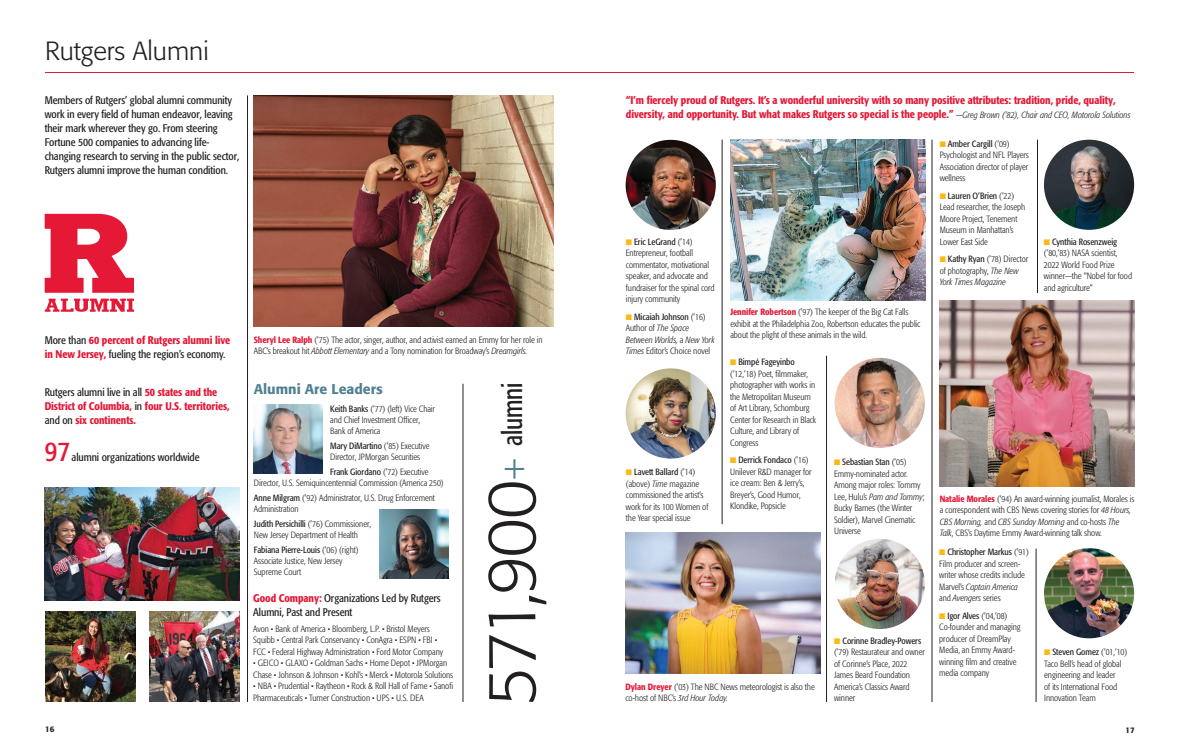
<style>
.page{position:relative;width:1179px;height:756px;background:#fff}
.page>*{position:absolute;margin:0;border:0;box-sizing:border-box;transform-origin:0 0}
.BIG_-Number{font:300 68px "Formata BQ";letter-spacing:-.045em;color:#231f20}
.Text-B_FormCnd_11pt{font:condensed 28px "Formata BQ";color:#e51836}
.Page_Head{font:300 26px "Formata BQ";color:#231f20}
.Story-Form_Med_Head{font:500 14px "Formata BQ";color:#518093}
.Text-B_FormCnd_11pt-2{font:500 condensed 11px/14px "Formata BQ";letter-spacing:-.005em;color:#e51836}
.Text-B_FormCnd_11pt-3{font:condensed 11px/14px "Formata BQ";letter-spacing:-.005em;color:#231f20}
.Text-A_FormLtCnd_9pt{font:300 condensed 9px/11.5px "Formata BQ";letter-spacing:-.005em;color:#231f20}
.Text-_A_List{font:300 condensed 9px/11px "Formata BQ";letter-spacing:-.005em;color:#231f20}
.Text-B_FormCnd_11pt-4{font:300 condensed 9px/11.5px "Formata BQ";letter-spacing:-.005em;color:#231f20}
.Text-A_FormLtCnd_9pt-2{font:italic 300 condensed 9px/11.5px "Formata BQ";letter-spacing:-.005em;color:#231f20}
.t1{font:500 8px "Formata BQ";color:#231f20}
.s1{font-weight:400;color:#231f20}
.s2{font-weight:500;color:#e51836}
.s3{font-style:italic}
.s4{font-weight:400}
.s5{font-size:36px;color:#518093}
.s6{font-weight:300;font-style:italic;font-size:9px;color:#231f20}
.s7{color:#fcb814}
.s8{font-weight:400;font-style:normal}
.s9{font-style:normal}
</style>
<div class="page">
<hr style="left:247px;top:95px;width:1px;height:607px;background:#231f20">
<hr style="left:463px;top:384px;width:1px;height:318px;background:#231f20">
<hr style="left:932px;top:140px;width:1px;height:562px;background:#231f20">
<hr style="left:722px;top:140px;width:1px;height:384px;background:#231f20">
<hr style="left:826px;top:356px;width:1px;height:346px;background:#231f20">
<hr style="left:1037px;top:140px;width:1px;height:153px;background:#231f20">
<hr style="left:1036px;top:549px;width:1px;height:153px;background:#231f20">
<hr style="left:45px;top:72px;width:1089px;height:1px;background:#e51836">
<img style="left:254px;top:95px;width:299px;height:231px">
<svg style="left:45px;top:214px;width:89px;height:79px"></svg>
<svg style="left:45px;top:299px;width:89px;height:13px"></svg>
<img style="left:254px;top:405px;width:69px;height:69px">
<img style="left:379px;top:510px;width:70px;height:69px">
<img style="left:45px;top:487px;width:195px;height:113px">
<img style="left:45px;top:611px;width:90px;height:90px">
<img style="left:150px;top:611px;width:90px;height:90px">
<img style="left:625px;top:533px;width:195px;height:141px">
<img style="left:940px;top:300px;width:194px;height:187px">
<img style="left:730px;top:140px;width:195px;height:160px">
<img style="left:626px;top:368px;width:90px;height:91px;border-radius:45px">
<img style="left:626px;top:140px;width:90px;height:90px;border-radius:45px">
<img style="left:1044px;top:548px;width:90px;height:90px;border-radius:45px">
<img style="left:835px;top:358px;width:90px;height:90px;border-radius:45px">
<img style="left:1044px;top:140px;width:90px;height:90px;border-radius:45px">
<img style="left:835px;top:539px;width:90px;height:90px;border-radius:45px">
<p class="Page_Head" style="left:45px;top:36px;width:165px">Rutgers Alumni</p>
<p class="Text-B_FormCnd_11pt-3" style="left:45px;top:93px;width:196px">Members of Rutgers’ global alumni community work in every field of human endeavor, leaving their mark wherever they go. From steering Fortune 500 companies to advancing life&shy;changing research to serving in the public sector, Rutgers alumni improve the human condition.</p>
<p class="Text-B_FormCnd_11pt-2" style="left:45px;top:333px;width:187px"><span class="s1">More than</span> 60 percent of Rutgers alumni live in New Jersey, <span class="s1">fueling the region’s economy.</span></p>
<p class="Text-B_FormCnd_11pt-2" style="left:45px;top:385px;width:186px"><span class="s1">Rutgers alumni live in all</span> 50 states and the<br>District of Columbia, <span class="s1">in</span> four U.S. territories, <span class="s1">and on</span> six continents.</p>
<p class="Text-B_FormCnd_11pt" style="left:45px;top:435px;width:27px">97</p>
<p class="Text-B_FormCnd_11pt-3" style="left:72px;top:450px;width:130px">alumni organizations worldwide</p>
<p class="Text-A_FormLtCnd_9pt" style="left:254px;top:334px;width:290px"><span class="s2">Sheryl Lee Ralph</span> (’75) The actor, singer, author, and activist earned an Emmy for her role in<br>ABC’s breakout hit <span class="s3">Abbott Elementary</span> and a Tony nomination for Broadway’s <span class="s3">Dreamgirls.</span></p>
<p class="Story-Form_Med_Head" style="left:254px;top:381px;width:130px">Alumni Are Leaders</p>
<p class="Text-_A_List" style="left:330px;top:404px;width:106px"><span class="s4">Keith Banks</span> (’77) (left) Vice Chair and Chief Investment Officer,<br>Bank of America</p>
<p class="Text-_A_List" style="left:330px;top:441px;width:101px"><span class="s4">Mary DiMartino</span> (’85) Executive<br>Director, JPMorgan Securities</p>
<p class="Text-_A_List" style="left:254px;top:467px;width:191px;text-indent:76px"><span class="s4">Frank Giordano</span> (’72) Executive<br>Director, U.S. Semiquincentennial Commission (America 250)</p>
<p class="Text-_A_List" style="left:254px;top:493px;width:182px"><span class="s4">Anne Milgram</span> (’92) Administrator, U.S. Drug Enforcement<br>Administration</p>
<p class="Text-_A_List" style="left:254px;top:519px;width:119px"><span class="s4">Judith Persichilli</span> (’76) Commissioner,<br>New Jersey Department of Health</p>
<p class="Text-_A_List" style="left:254px;top:545px;width:106px"><span class="s4">Fabiana Pierre-Louis</span> (’06) (right)<br>Associate Justice, New Jersey<br>Supreme Court</p>
<p class="Text-B_FormCnd_11pt-3" style="left:253px;top:591px;width:189px"><span class="s2">Good Company:</span> Organizations Led by Rutgers<br>Alumni, Past and Present</p>
<p class="Text-B_FormCnd_11pt-4" style="left:253px;top:623px;width:191px">Avon • Bank of America • Bloomberg, L.P. • Bristol Meyers<br>Squibb • Central Park Conservancy • ConAgra • ESPN • FBI •<br>FCC • Federal Highway Administration • Ford Motor Company</p>
<p class="Text-B_FormCnd_11pt-4" style="left:253px;top:657px;width:201px">• GEICO • GLAXO • Goldman Sachs • Home Depot • JPMorgan<br>Chase • Johnson &amp; Johnson • Kohl’s • Merck • Motorola Solutions</p>
<p class="Text-B_FormCnd_11pt-4" style="left:253px;top:680px;width:201px">• NBA • Prudential • Raytheon • Rock &amp; Roll Hall of Fame • Sanofi<br>Pharmaceuticals • Turner Construction • UPS • U.S. DEA</p>
<p class="BIG_-Number" style="left:472px;top:706px;width:325px;rotate:-90deg">571,900<span class="s5">+</span> <sup>alumni</sup></p>
<p class="Text-B_FormCnd_11pt-2" style="left:626px;top:93px;width:506px">“I’m fiercely proud of Rutgers. It’s a wonderful university with so many positive attributes: tradition, pride, quality, diversity, and opportunity. But what makes Rutgers so special is the people.” <span class="s6">—Greg Brown (’82), Chair and CEO, Motorola Solutions</span></p>
<p class="Text-A_FormLtCnd_9pt" style="left:626px;top:236px;width:90px"><span class="s7">■</span> <span class="s4">Eric LeGrand</span> (’14)<br>Entrepreneur, football commentator, motivational speaker, and advocate and fundraiser for the spinal cord injury community</p>
<p class="Text-A_FormLtCnd_9pt-2" style="left:626px;top:311px;width:90px"><span class="s7">■</span> <span class="s8">Micaiah Johnson</span> <span class="s9">(’16)<br>Author of</span> The Space<br>Between Worlds, <span class="s9">a</span> New York<br>Times <span class="s9">Editor’s Choice novel</span></p>
<p class="Text-A_FormLtCnd_9pt" style="left:626px;top:466px;width:84px"><span class="s7">■</span> <span class="s4">Lavett Ballard</span> (’14) (above) <span class="s3">Time</span> magazine commissioned the artist’s work for its 100 Women of the Year special issue</p>
<p class="Text-A_FormLtCnd_9pt" style="left:730px;top:306px;width:192px"><span class="s2">Jennifer Robertson</span> (’97) The keeper of the Big Cat Falls exhibit at the Philadelphia Zoo, Robertson educates the public about the plight of these animals in the wild.</p>
<p class="Text-A_FormLtCnd_9pt" style="left:730px;top:356px;width:88px"><span class="s7">■</span> <span class="s4">Bimpé Fageyinbo </span>(’12,’18) Poet, filmmaker, photographer with works in the Metropolitan Museum of Art Library, Schomburg<br>Center for Research in Black<br>Culture, and Library of<br>Congress</p>
<p class="Text-A_FormLtCnd_9pt" style="left:730px;top:454px;width:83px"><span class="s7">■</span> <span class="s4">Derrick Fondaco</span> (’16)<br>Unilever R&amp;D manager for ice cream: Ben &amp; Jerry’s,<br>Breyer’s, Good Humor,<br>Klondike, Popsicle</p>
<p class="Text-A_FormLtCnd_9pt" style="left:834px;top:456px;width:92px"><span class="s7">■</span> <span class="s4">Sebastian Stan</span> (’05)<br>Emmy-nominated actor.<br>Among major roles: Tommy<br>Lee, Hulu’s <span class="s3">Pam and Tommy</span>;<br>Bucky Barnes (the Winter<br>Soldier), Marvel Cinematic<br>Universe</p>
<p class="Text-A_FormLtCnd_9pt" style="left:625px;top:681px;width:191px"><span class="s2">Dylan Dreyer</span> (’03) The NBC News meteorologist is also the co-host of NBC’s <span class="s3">3rd Hour Today.</span></p>
<p class="Text-A_FormLtCnd_9pt" style="left:834px;top:635px;width:92px"><span class="s7">■</span> <span class="s4">Corinne Bradley-Powers </span>(’79) Restaurateur and owner of Corinne’s Place, 2022<br>James Beard Foundation<br>America’s Classics Award winner</p>
<p class="Text-A_FormLtCnd_9pt" style="left:940px;top:138px;width:91px"><span class="s7">■</span> <span class="s4">Amber Cargill</span> (’09)<br>Psychologist and NFL Players<br>Association director of player wellness</p>
<p class="Text-A_FormLtCnd_9pt" style="left:940px;top:190px;width:87px"><span class="s7">■</span> <span class="s4">Lauren O’Brien</span> (’22)<br>Lead researcher, the Joseph<br>Moore Project, Tenement<br>Museum in Manhattan’s<br>Lower East Side</p>
<p class="Text-A_FormLtCnd_9pt" style="left:940px;top:253px;width:90px"><span class="s7">■</span> <span class="s4">Kathy Ryan</span> (’78) Director of photography, <span class="s3">The New<br>York Times Magazine</span></p>
<p class="Text-A_FormLtCnd_9pt" style="left:1044px;top:236px;width:90px"><span class="s7">■</span> <span class="s4">Cynthia Rosenzweig </span>(’80,’83) NASA scientist,<br>2022 World Food Prize winner—the “Nobel for food and agriculture”</p>
<p class="Text-A_FormLtCnd_9pt" style="left:940px;top:493px;width:196px"><span class="s2">Natalie Morales</span> (’94) An award-winning journalist, Morales is a correspondent with CBS News covering stories for <span class="s3">48 Hours, CBS Morning,</span> and <span class="s3">CBS Sunday Morning</span> and co-hosts <span class="s3">The Talk</span>, CBS’s Daytime Emmy Award-winning talk show.</p>
<p class="Text-A_FormLtCnd_9pt" style="left:939px;top:547px;width:91px"><span class="s7">■</span> <span class="s4">Christopher Markus</span> (’91)<br>Film producer and screen&shy;writer whose credits include<br>Marvel’s <span class="s3">Captain America </span>and <span class="s3">Avengers</span> series</p>
<p class="Text-A_FormLtCnd_9pt" style="left:939px;top:610px;width:83px"><span class="s7">■</span> <span class="s4">Igor Alves</span> (’04,’08)<br>Co-founder and managing producer of DreamPlay<br>Media, an Emmy Award&shy;winning film and creative media company</p>
<p class="Text-A_FormLtCnd_9pt" style="left:1044px;top:646px;width:85px"><span class="s7">■</span> <span class="s4">Steven Gomez</span> (’01,’10)<br>Taco Bell’s head of global engineering and leader<br>of its International Food<br>Innovation Team</p>
<p class="t1" style="left:45px;top:725px;width:11px">16</p>
<p class="t1" style="left:1125px;top:725px;width:11px">17</p>
</div>
